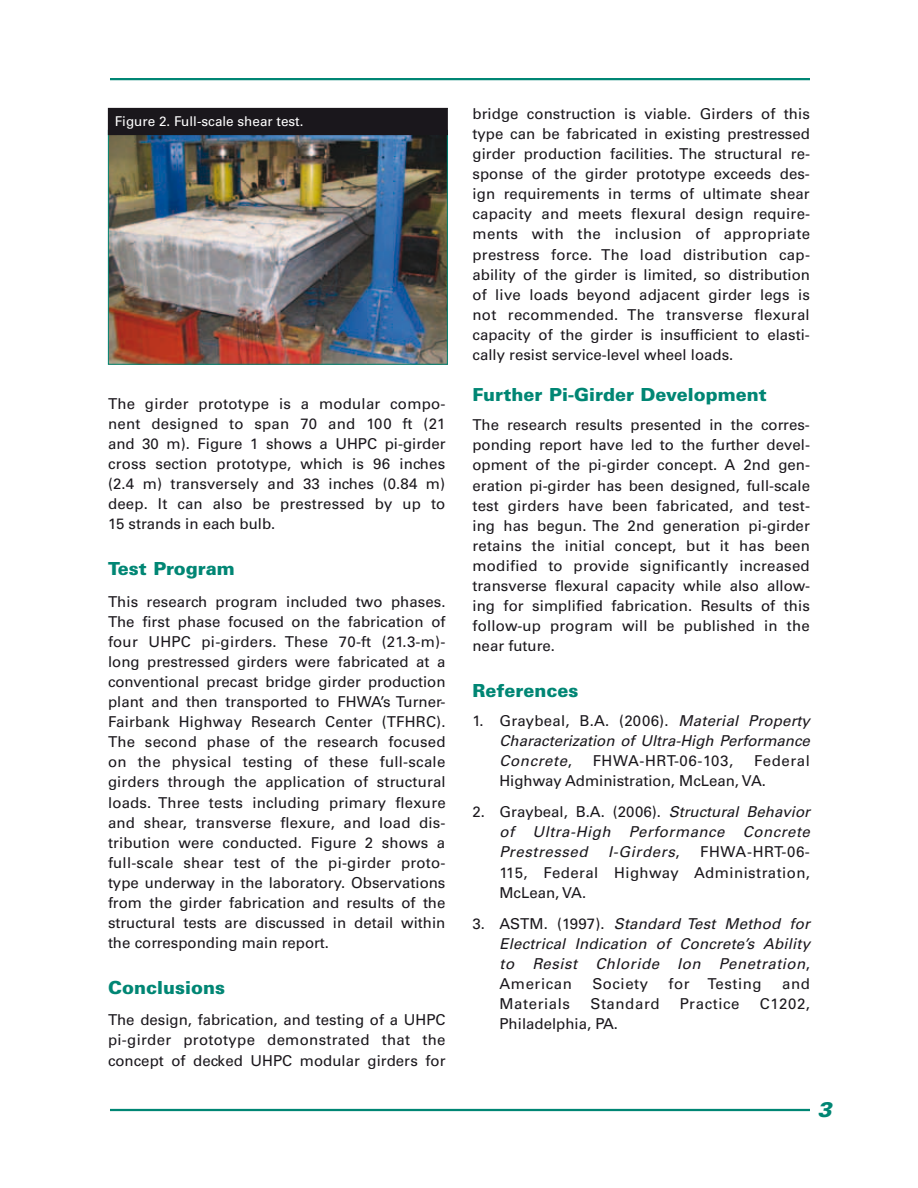
<style>
.page{position:relative;width:918px;height:1188px;background:#fff}
.page>*{position:absolute;margin:0;border:0;box-sizing:border-box;transform-origin:0 0}
.t1{font:italic 900 21px "Univers LT Std";color:#008674}
.t2{font:900 18px "Univers LT Std";color:#008674}
.t3{font:15px/20.1px "Univers LT Std";color:#1a171c;text-align:justify}
.t4{font:italic 15px/20.1px "Univers LT Std";letter-spacing:.035em;color:#1a171c;text-align:justify}
.t5{font:15px "Univers LT Std";letter-spacing:.04em;color:#1a171c}
.t6{font:13.5px "Univers LT Std";color:#fff}
.s1{font-style:normal}
</style>
<div class="page">
<hr style="left:110px;top:1109px;width:700px;height:2px;background:#008674">
<hr style="left:110px;top:78px;width:700px;height:2px;background:#008674">
<img style="left:110px;top:135px;width:336px;height:228px">
<div style="left:108px;top:108px;width:339px;height:27px;background:#1a171c"></div>
<p class="t6" style="left:115px;top:114px;width:190px">Figure 2. Full-scale shear test.</p>
<p class="t3" style="left:108px;top:394px;width:339px">The girder prototype is a modular compo&shy;nent designed to span 70 and 100 ft (21 and 30 m). Figure 1 shows a UHPC pi-girder cross section prototype, which is 96 inches (2.4 m) transversely and 33 inches (0.84 m) deep. It can also be prestressed by up to 15 strands in each bulb.</p>
<p class="t2" style="left:108px;top:557px;width:128px">Test Program</p>
<p class="t3" style="left:108px;top:591px;width:339px">This research program included two phases.<br>The first phase focused on the fabrication of four UHPC pi-girders. These 70-ft (21.3-m)- long prestressed girders were fabricated at a conventional precast bridge girder production plant and then transported to FHWA’s Turner-Fairbank Highway Research Center (TFHRC).<br>The second phase of the research focused on the physical testing of these full-scale girders through the application of structural loads. Three tests including primary flexure and shear, transverse flexure, and load dis&shy;tribution were conducted. Figure 2 shows a full-scale shear test of the pi-girder proto&shy;type underway in the laboratory. Observations from the girder fabrication and results of the structural tests are discussed in detail within the corresponding main report.</p>
<p class="t2" style="left:108px;top:976px;width:119px">Conclusions</p>
<p class="t3" style="left:108px;top:1010px;width:339px">The design, fabrication, and testing of a UHPC pi-girder prototype demonstrated that the concept of decked UHPC modular girders for</p>
<p class="t3" style="left:472px;top:104px;width:339px">bridge construction is viable. Girders of this type can be fabricated in existing prestressed girder production facilities. The structural re&shy;sponse of the girder prototype exceeds des&shy;ign requirements in terms of ultimate shear capacity and meets flexural design require&shy;ments with the inclusion of appropriate prestress force. The load distribution cap&shy;ability of the girder is limited, so distribution of live loads beyond adjacent girder legs is not recommended. The transverse flexural capacity of the girder is insufficient to elasti&shy;cally resist service-level wheel loads.</p>
<p class="t2" style="left:472px;top:383px;width:296px">Further Pi-Girder Development</p>
<p class="t3" style="left:472px;top:415px;width:339px">The research results presented in the corres&shy;ponding report have led to the further devel&shy;opment of the pi-girder concept. A 2nd gen&shy;eration pi-girder has been designed, full-scale test girders have been fabricated, and test&shy;ing has begun. The 2nd generation pi-girder retains the initial concept, but it has been modified to provide significantly increased transverse flexural capacity while also allow&shy;ing for simplified fabrication. Results of this follow-up program will be published in the near future.</p>
<p class="t2" style="left:472px;top:679px;width:107px">References</p>
<p class="t4" style="left:500px;top:711px;width:312px;text-indent:-27px"><span class="s1">1. Graybeal, B.A. (2006).</span> Material Property Characterization of Ultra-High Performance Concrete<span class="s1">,</span></p>
<p class="t3" style="left:500px;top:751px;width:312px;text-indent:255px">Federal<br>Highway Administration, McLean, VA.</p>
<p class="t4" style="left:500px;top:802px;width:312px;text-indent:-27px"><span class="s1">2. Graybeal, B.A. (2006).</span> Structural Behavior of Ultra-High Performance Concrete Prestressed</p>
<p class="t5" style="left:593px;top:752px;width:142px">FHWA-HRT-06-103,</p>
<p class="t4" style="left:608px;top:842px;width:73px">I-Girders<span class="s1">,</span></p>
<p class="t3" style="left:500px;top:842px;width:312px;text-indent:201px">FHWA-HRT-06- 115, Federal Highway Administration, McLean, VA.</p>
<p class="t4" style="left:500px;top:913px;width:312px;text-indent:-27px"><span class="s1">3. ASTM. (1997).</span> Standard Test Method for Electrical Indication of Concrete’s Ability to Resist Chloride Ion Penetration<span class="s1">, American</span></p>
<p class="t3" style="left:592px;top:974px;width:57px">Society</p>
<p class="t5" style="left:669px;top:975px;width:95px">for Testing</p>
<p class="t3" style="left:782px;top:974px;width:29px">and</p>
<p class="t5" style="left:500px;top:995px;width:72px">Materials</p>
<p class="t5" style="left:590px;top:995px;width:71px">Standard</p>
<p class="t5" style="left:680px;top:995px;width:61px">Practice</p>
<p class="t3" style="left:760px;top:994px;width:52px">C1202,</p>
<p class="t3" style="left:500px;top:1014px;width:120px">Philadelphia, PA.</p>
<h1 class="t1" style="left:818px;top:1096px;width:16px">3</h1>
</div>
